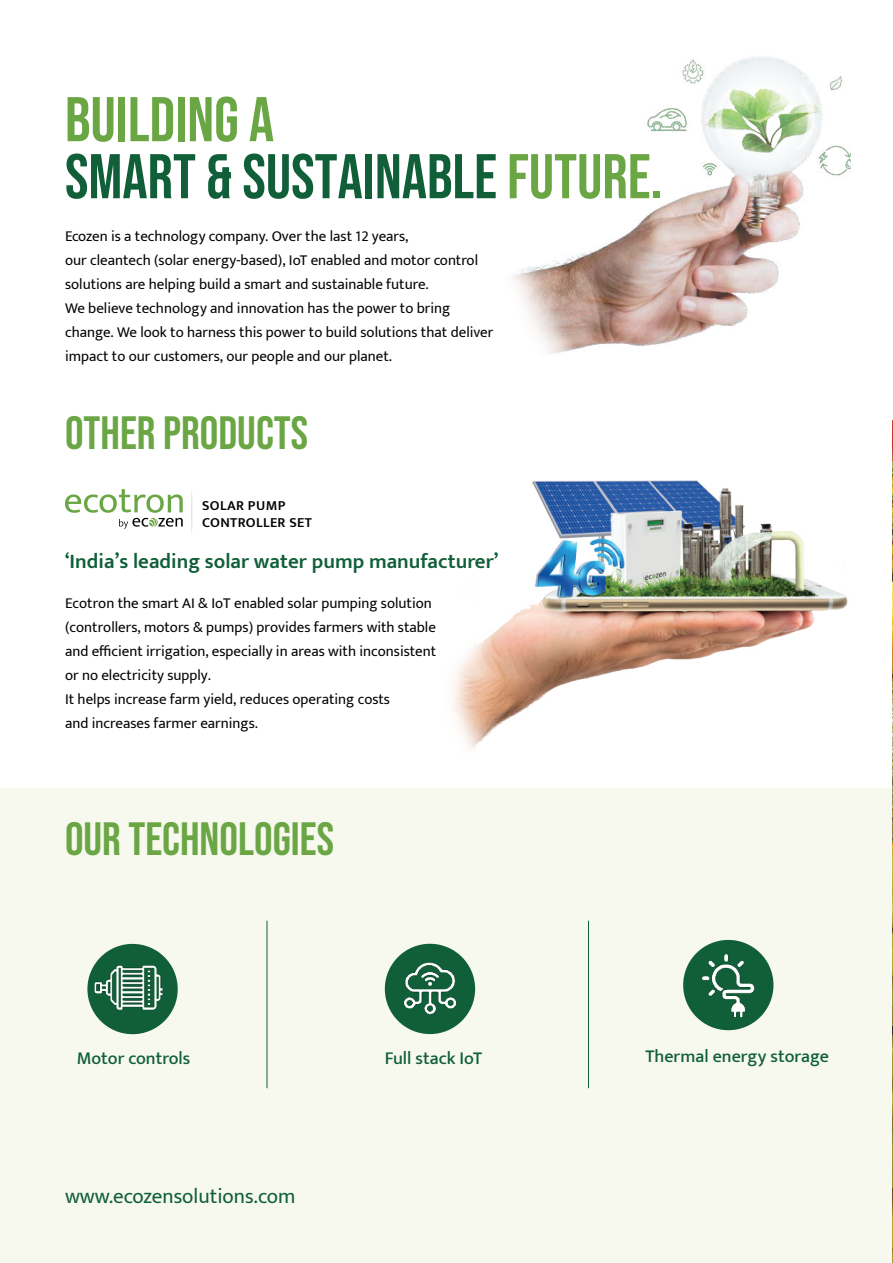
<style>
.page{position:relative;width:893px;height:1263px;background:#fff}
.page>*{position:absolute;margin:0;border:0;box-sizing:border-box;transform-origin:0 0}
.t1{font:63px/57px "Bebas Neue";color:#105f38}
.t2{font:46.5px "Bebas Neue";color:#6ba645}
.t3{font:600 21px "Mukta";color:#105f38}
.t4{font:21px "Mukta";color:#105f38}
.t5{font:500 18px "Mukta";color:#105f38}
.t6{font:15px/24px "Mukta";color:#040503}
.t7{font:600 14.1px/17px "Mukta";letter-spacing:.025em;color:#040503}
.s1{color:#6ba645}
</style>
<div class="page">
<img style="left:452px;top:480px;width:396px;height:269px">
<div style="left:0;top:788px;width:893px;height:475px;background:#f7f9ef"></div>
<img style="left:512px;top:56px;width:338px;height:298px">
<svg style="left:65px;top:489px;width:118px;height:40px"></svg>
<svg style="left:191px;top:491px;width:1px;height:42px"></svg>
<div style="left:87px;top:944px;width:91px;height:90px;background:#105f38;border-radius:50%"></div>
<img style="left:92px;top:963px;width:71px;height:49px">
<div style="left:385px;top:944px;width:90px;height:90px;background:#105f38;border-radius:50%"></div>
<img style="left:404px;top:962px;width:52px;height:53px">
<div style="left:683px;top:940px;width:90px;height:90px;background:#105f38;border-radius:50%"></div>
<img style="left:702px;top:954px;width:53px;height:64px">
<hr style="left:892px;top:0;width:1px;height:1263px;background:#050504">
<hr style="left:0;top:1220px;width:1px;height:43px;background:#6ca645">
<h1 class="t1" style="left:65px;top:90px;width:599px"><span class="s1">BUILDING A<br></span>SMART &amp; SUSTAINABLE <span class="s1">FUTURE.</span></h1>
<p class="t6" style="left:65px;top:224px;width:430px">Ecozen is a technology company. Over the last 12 years,<br>our cleantech (solar energy-based), IoT enabled and motor control solutions are helping build a smart and sustainable future.<br>We believe technology and innovation has the power to bring change. We look to harness this power to build solutions that deliver impact to our customers, our people and our planet.</p>
<h2 class="t2" style="left:65px;top:407px;width:245px">OTHER PRODUCTS</h2>
<p class="t7" style="left:202px;top:496px;width:111px">SOLAR PUMP<br>CONTROLLER SET</p>
<h3 class="t3" style="left:65px;top:549px;width:435px">‘India’s leading solar water pump manufacturer’</h3>
<p class="t6" style="left:65px;top:591px;width:373px">Ecotron the smart AI &amp; IoT enabled solar pumping solution (controllers, motors &amp; pumps) provides farmers with stable and efficient irrigation, especially in areas with inconsistent or no electricity supply.<br>It helps increase farm yield, reduces operating costs<br>and increases farmer earnings.</p>
<h2 class="t2" style="left:65px;top:813px;width:270px">OUR TECHNOLOGIES</h2>
<p class="t5" style="left:77px;top:1047px;width:115px">Motor controls</p>
<p class="t5" style="left:385px;top:1047px;width:99px">Full stack IoT</p>
<p class="t5" style="left:645px;top:1045px;width:185px">Thermal energy storage</p>
<h3 class="t4" style="left:65px;top:1184px;width:232px">www.ecozensolutions.com</h3>
</div>
